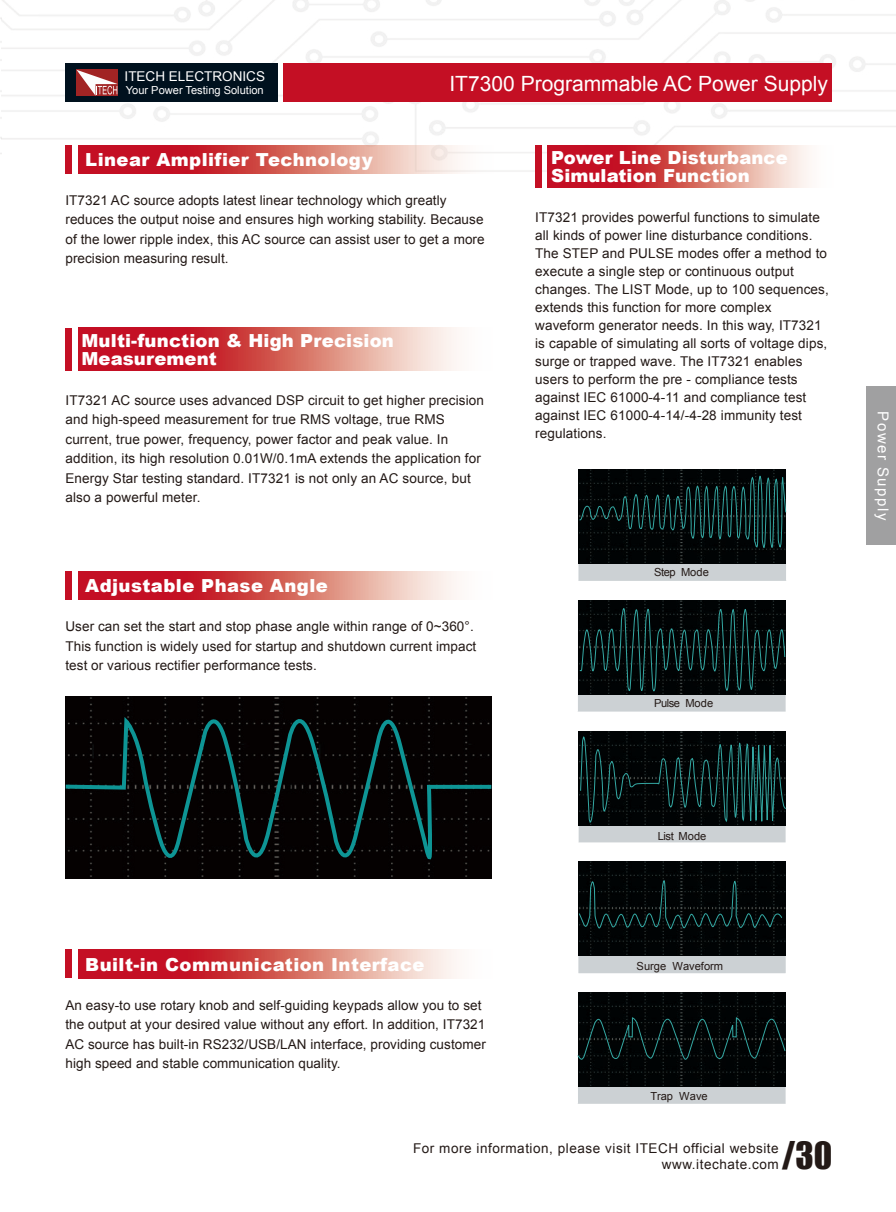
<style>
.page{position:relative;width:896px;height:1212px;background:#fff}
.page>*{position:absolute;margin:0;border:0;box-sizing:border-box;transform-origin:0 0}
.t1{font:34.5px "Impact";color:#231916}
.t2{font:21px "Arial";color:#fff}
.t3{font:900 18px/18px "Arial";letter-spacing:.01em;color:#fff}
.t4{font:15px "Arial";letter-spacing:.1em;color:#fff}
.t5{font:13.5px/19.5px "Arial";letter-spacing:.01em;color:#231916}
.t6{font:13.5px/16.5px "Arial";letter-spacing:.04em;color:#231916;text-align:right}
.t7{font:13.5px "Arial";color:#fff}
.t8{font:11.1px "Arial";color:#fff}
.t9{font:11.1px "Arial";color:#231916}
.t10{font:11.1px "Arial";letter-spacing:-.02em;color:#231916}
.t11{font:11.1px "Arial";letter-spacing:-.04em;color:#231916}
</style>
<div class="page">
<img style="left:0;top:0;width:895px;height:180px">
<div style="left:283px;top:64px;width:548px;height:38px;background:#c40f24"></div>
<div style="left:66px;top:64px;width:212px;height:38px;background:#00111e"></div>
<svg style="left:76px;top:70px;width:42px;height:26px"></svg>
<div style="left:65px;top:145px;width:7px;height:28px;background:#c40f24"></div>
<svg style="left:78px;top:145px;width:415px;height:28px;background:#d97071"></svg>
<div style="left:65px;top:328px;width:7px;height:42px;background:#c40f24"></div>
<svg style="left:78px;top:328px;width:379px;height:42px;background:#d66364"></svg>
<div style="left:535px;top:145px;width:6px;height:43px;background:#c40f24"></div>
<svg style="left:547px;top:145px;width:285px;height:43px;background:#d96f70"></svg>
<div style="left:65px;top:571px;width:7px;height:29px;background:#c40f24"></div>
<svg style="left:78px;top:571px;width:379px;height:29px;background:#d66364"></svg>
<div style="left:65px;top:950px;width:7px;height:28px;background:#c40f24"></div>
<svg style="left:78px;top:950px;width:379px;height:28px;background:#d66364"></svg>
<svg style="left:65px;top:697px;width:427px;height:182px;background:#060c0c"></svg>
<svg style="left:578px;top:469px;width:208px;height:112px;background:#253132"></svg>
<svg style="left:578px;top:600px;width:207px;height:111px;background:#232f30"></svg>
<svg style="left:577px;top:731px;width:210px;height:373px;background:#3b4243"></svg>
<div style="left:865px;top:386px;width:30px;height:159px;background:#a0a0a1"></div>
<p class="t7" style="left:125px;top:68px;width:142px">ITECH ELECTRONICS</p>
<p class="t8" style="left:126px;top:83px;width:139px">Your Power Testing Solution</p>
<p class="t2" style="left:449px;top:70px;width:380px">IT7300 Programmable AC Power Supply</p>
<p class="t3" style="left:85px;top:150px;width:289px">Linear Amplifier Technology</p>
<p class="t5" style="left:65px;top:191px;width:420px">IT7321 AC source adopts latest linear technology which greatly reduces the output noise and ensures high working stability. Because of the lower ripple index, this AC source can assist user to get a more precision measuring result.</p>
<p class="t3" style="left:81px;top:331px;width:314px">Multi-function &amp; High Precision<br>Measurement</p>
<p class="t5" style="left:65px;top:390px;width:420px">IT7321 AC source uses advanced DSP circuit to get higher precision and high-speed measurement for true RMS voltage, true RMS current, true power, frequency, power factor and peak value. In addition, its high resolution 0.01W/0.1mA extends the application for Energy Star testing standard. IT7321 is not only an AC source, but also a powerful meter.</p>
<p class="t3" style="left:85px;top:576px;width:244px">Adjustable Phase Angle</p>
<p class="t5" style="left:65px;top:617px;width:412px">User can set the start and stop phase angle within range of 0~360°.<br>This function is widely used for startup and shutdown current impact test or various rectifier performance tests.</p>
<p class="t3" style="left:551px;top:148px;width:238px">Power Line Disturbance<br>Simulation Function</p>
<p class="t5" style="left:535px;top:208px;width:295px;line-height:18px">IT7321 provides powerful functions to simulate all kinds of power line disturbance conditions.<br>The STEP and PULSE modes offer a method to execute a single step or continuous output changes. The LIST Mode, up to 100 sequences, extends this function for more complex waveform generator needs. In this way, IT7321 is capable of simulating all sorts of voltage dips, surge or trapped wave. The IT7321 enables users to perform the pre - compliance tests against IEC 61000-4-11 and compliance test against IEC 61000-4-14/-4-28 immunity test regulations.</p>
<p class="t10" style="left:654px;top:565px;width:56px">Step Mode</p>
<p class="t11" style="left:653px;top:696px;width:61px">Pulse Mode</p>
<p class="t4" style="left:892px;top:411px;width:111px;rotate:90deg">Power Supply</p>
<p class="t3" style="left:85px;top:954px;width:340px">Built-in Communication Interface</p>
<p class="t5" style="left:65px;top:995px;width:422px">An easy-to use rotary knob and self-guiding keypads allow you to set the output at your desired value without any effort. In addition, IT7321<br>AC source has built-in RS232/USB/LAN interface, providing customer high speed and stable communication quality.</p>
<p class="t10" style="left:657px;top:828px;width:50px">List Mode</p>
<p class="t9" style="left:636px;top:958px;width:88px">Surge Waveform</p>
<p class="t9" style="left:650px;top:1089px;width:59px">Trap Wave</p>
<p class="t1" style="left:781px;top:1128px;width:52px">/30</p>
<p class="t6" style="left:413px;top:1140px;width:367px">For more information, please visit ITECH official website www.itechate.com</p>
</div>
